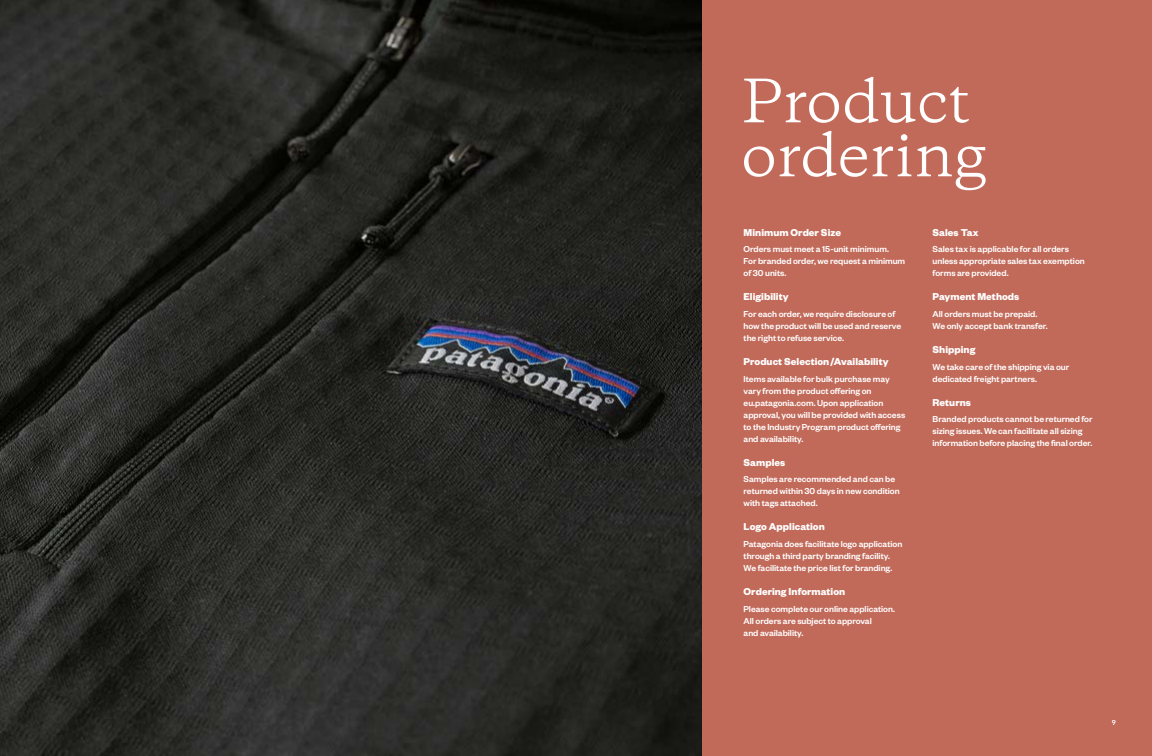
<style>
.page{position:relative;width:1152px;height:756px;background:#fff}
.page>*{position:absolute;margin:0;border:0;box-sizing:border-box;transform-origin:0 0}
.t1{font:56px/54px "Copernicus";color:#fff}
.t2{font:700 11px "Founders Grotesk";letter-spacing:.005em;color:#fff}
.t3{font:500 9.5px/12px "Founders Grotesk";letter-spacing:-.005em;color:#fff}
.t4{font:7px "Avenir Next LT Pro";color:#fff}
</style>
<div class="page">
<img style="left:0;top:0;width:702px;height:756px">
<div style="left:702px;top:0;width:450px;height:756px;background:#c26a5a"></div>
<h1 class="t1" style="left:742px;top:74px;width:247px">Product ordering</h1>
<p class="t2" style="left:744px;top:225px;width:99px">Minimum Order Size</p>
<p class="t3" style="left:744px;top:243px;width:163px">Orders must meet a 15-unit minimum.<br>For branded order, we request a minimum of 30 units.</p>
<p class="t2" style="left:744px;top:290px;width:47px">Eligibility</p>
<p class="t3" style="left:744px;top:308px;width:159px">For each order, we require disclosure of how the product will be used and reserve the right to refuse service.</p>
<p class="t2" style="left:744px;top:355px;width:147px">Product Selection /Availability</p>
<p class="t3" style="left:744px;top:372px;width:163px">Items available for bulk purchase may vary from the product offering on eu.patagonia.com. Upon application approval, you will be provided with access to the Industry Program product offering and availability.</p>
<p class="t2" style="left:744px;top:455px;width:43px">Samples</p>
<p class="t3" style="left:744px;top:473px;width:158px">Samples are recommended and can be returned within 30 days in new condition with tags attached.</p>
<p class="t2" style="left:744px;top:520px;width:83px">Logo Application</p>
<p class="t3" style="left:744px;top:538px;width:160px">Patagonia does facilitate logo application through a third party branding facility.<br>We facilitate the price list for branding.</p>
<p class="t2" style="left:744px;top:585px;width:103px">Ordering Information</p>
<p class="t3" style="left:744px;top:602px;width:153px">Please complete our online application.<br>All orders are subject to approval<br>and availability.</p>
<p class="t2" style="left:933px;top:225px;width:48px">Sales Tax</p>
<p class="t3" style="left:933px;top:243px;width:154px">Sales tax is applicable for all orders unless appropriate sales tax exemption forms are provided.</p>
<p class="t2" style="left:933px;top:290px;width:88px">Payment Methods</p>
<p class="t3" style="left:933px;top:308px;width:117px">All orders must be prepaid.<br>We only accept bank transfer.</p>
<p class="t2" style="left:933px;top:343px;width:44px">Shipping</p>
<p class="t3" style="left:933px;top:360px;width:138px">We take care of the shipping via our dedicated freight partners.</p>
<p class="t2" style="left:933px;top:395px;width:40px">Returns</p>
<p class="t3" style="left:933px;top:413px;width:162px">Branded products cannot be returned for sizing issues. We can facilitate all sizing information before placing the final order.</p>
<p class="t4" style="left:1112px;top:719px;width:6px">9</p>
<p class="t4" style="left:1112px;top:719px;width:6px">4</p>
</div>
